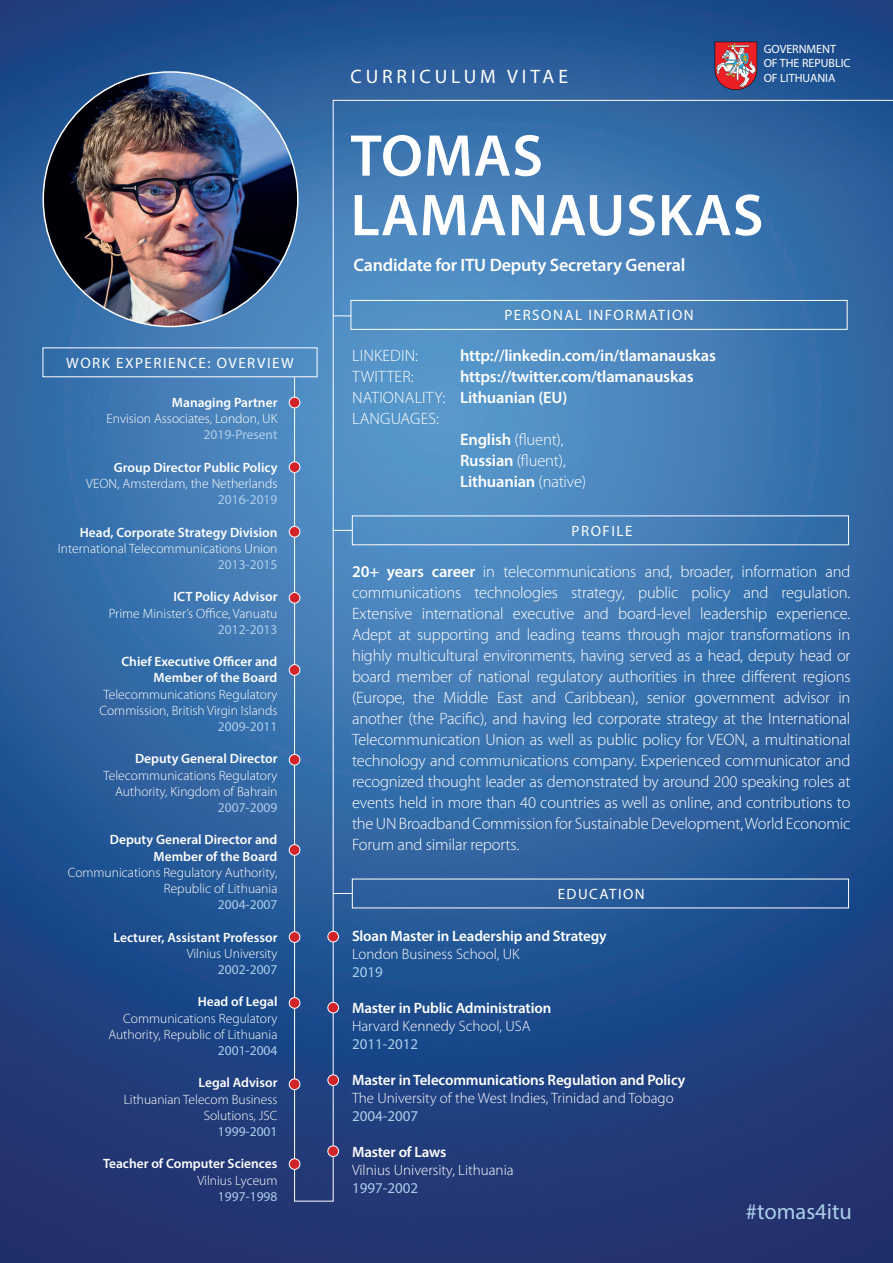
<style>
.page{position:relative;width:893px;height:1263px;background:#fff}
.page>*{position:absolute;margin:0;border:0;box-sizing:border-box;transform-origin:0 0}
.t1{font:600 59.55px/59.6px "Myriad Pro";letter-spacing:.015em;color:#fff}
.t2{font:22.5px "Myriad Pro";color:#accdeb}
.t3{font:19.5px "Myriad Pro";letter-spacing:.2em;color:#fff}
.t4{font:600 18px "Myriad Pro";letter-spacing:-.01em;color:#fff}
.t5{font:300 16.5px/21px "Myriad Pro";letter-spacing:-.01em;color:#fff;text-align:justify}
.t6{font:600 16.5px "Myriad Pro";letter-spacing:-.01em;color:#fff}
.t7{font:300 16.5px "Myriad Pro";letter-spacing:.01em;color:#fff}
.t8{font:300 15px "Myriad Pro";color:#fff}
.t9{font:600 15px "Myriad Pro";letter-spacing:-.01em;color:#fff}
.t10{font:15px "Myriad Pro";letter-spacing:.1em;color:#fff}
.t11{font:15px "Myriad Pro";color:#accdeb}
.t12{font:300 13.5px/16.2px "Myriad Pro";color:#fff;text-align:right}
.t13{font:600 13.5px/16.2px "Myriad Pro";color:#fff;text-align:right}
.t14{font:13.5px "Myriad Pro";color:#accdeb}
.t15{font:12px/14.4px "Myriad Pro";color:#fff}
.s1{font-weight:300}
.s2{font-weight:600}
</style>
<div class="page">
<img style="left:0;top:0;width:893px;height:1263px">
<hr style="left:294px;top:377px;width:1px;height:824px;background:#fff">
<div style="left:43px;top:347px;width:274px;height:30px;border:1px solid #fff"></div>
<div style="left:289px;top:397px;width:11px;height:11px;background:#d1232a;border-radius:50%"></div>
<div style="left:289px;top:397px;width:11px;height:11px;border:1px solid #fff;border-radius:50%"></div>
<div style="left:289px;top:462px;width:11px;height:10px;background:#d1232a;border-radius:50%"></div>
<div style="left:289px;top:461px;width:11px;height:12px;border:1px solid #fff;border-radius:50%"></div>
<div style="left:289px;top:526px;width:11px;height:11px;background:#d1232a;border-radius:50%"></div>
<div style="left:289px;top:526px;width:11px;height:11px;border:1px solid #fff;border-radius:50%"></div>
<div style="left:289px;top:592px;width:11px;height:11px;background:#d1232a;border-radius:50%"></div>
<div style="left:289px;top:592px;width:11px;height:12px;border:1px solid #fff;border-radius:50%"></div>
<div style="left:289px;top:665px;width:11px;height:10px;background:#d1232a;border-radius:50%"></div>
<div style="left:289px;top:664px;width:11px;height:12px;border:1px solid #fff;border-radius:50%"></div>
<div style="left:289px;top:754px;width:11px;height:11px;background:#d1232a;border-radius:50%"></div>
<div style="left:289px;top:754px;width:11px;height:11px;border:1px solid #fff;border-radius:50%"></div>
<div style="left:289px;top:845px;width:11px;height:10px;background:#d1232a;border-radius:50%"></div>
<div style="left:289px;top:844px;width:11px;height:12px;border:1px solid #fff;border-radius:50%"></div>
<div style="left:289px;top:932px;width:11px;height:10px;background:#d1232a;border-radius:50%"></div>
<div style="left:289px;top:931px;width:11px;height:12px;border:1px solid #fff;border-radius:50%"></div>
<div style="left:289px;top:997px;width:11px;height:11px;background:#d1232a;border-radius:50%"></div>
<div style="left:289px;top:997px;width:11px;height:12px;border:1px solid #fff;border-radius:50%"></div>
<div style="left:289px;top:1079px;width:11px;height:10px;background:#d1232a;border-radius:50%"></div>
<div style="left:289px;top:1078px;width:11px;height:12px;border:1px solid #fff;border-radius:50%"></div>
<div style="left:289px;top:1159px;width:11px;height:10px;background:#d1232a;border-radius:50%"></div>
<div style="left:289px;top:1158px;width:11px;height:12px;border:1px solid #fff;border-radius:50%"></div>
<div style="left:350px;top:300px;width:498px;height:30px;border:1px solid #fff"></div>
<div style="left:352px;top:515px;width:497px;height:30px;border:1px solid #fff"></div>
<hr style="left:333px;top:101px;width:1px;height:1100px;background:#fff">
<svg style="left:334px;top:530px;width:18px;height:1px"></svg>
<svg style="left:333px;top:315px;width:18px;height:1px"></svg>
<svg style="left:334px;top:893px;width:18px;height:1px"></svg>
<hr style="left:294px;top:1201px;width:40px;height:1px;background:#fff">
<div style="left:328px;top:931px;width:10px;height:11px;background:#d1232a;border-radius:50%"></div>
<div style="left:327px;top:931px;width:12px;height:11px;border:1px solid #fff;border-radius:50%"></div>
<div style="left:328px;top:1002px;width:10px;height:11px;background:#d1232a;border-radius:50%"></div>
<div style="left:327px;top:1002px;width:12px;height:11px;border:1px solid #fff;border-radius:50%"></div>
<div style="left:328px;top:1075px;width:10px;height:10px;background:#d1232a;border-radius:50%"></div>
<div style="left:327px;top:1074px;width:12px;height:12px;border:1px solid #fff;border-radius:50%"></div>
<div style="left:328px;top:1146px;width:10px;height:10px;background:#d1232a;border-radius:50%"></div>
<div style="left:327px;top:1145px;width:12px;height:12px;border:1px solid #fff;border-radius:50%"></div>
<hr style="left:333px;top:100px;width:560px;height:1px;background:#fff">
<svg style="left:715px;top:42px;width:42px;height:48px;background:#bb6068"></svg>
<img style="left:43px;top:72px;width:255px;height:254px;border-radius:127px">
<p class="t10" style="left:66px;top:353px;width:229px">WORK EXPERIENCE: OVERVIEW</p>
<p class="t13" style="left:172px;top:394px;width:107px">Managing Partner</p>
<p class="t12" style="left:107px;top:411px;width:172px">Envision Associates, London, UK</p>
<p class="t14" style="left:204px;top:426px;width:75px">2019-Present</p>
<p class="t13" style="left:114px;top:459px;width:165px">Group Director Public Policy</p>
<p class="t12" style="left:86px;top:475px;width:193px">VEON, Amsterdam, the Netherlands</p>
<p class="t14" style="left:218px;top:491px;width:61px">2016-2019</p>
<p class="t13" style="left:80px;top:523px;width:199px">Head, Corporate Strategy Division</p>
<p class="t12" style="left:58px;top:540px;width:221px">International Telecommunications Union</p>
<p class="t14" style="left:218px;top:556px;width:61px">2013-2015</p>
<p class="t13" style="left:174px;top:588px;width:105px">ICT Policy Advisor</p>
<p class="t12" style="left:109px;top:605px;width:170px">Prime Minister’s Office, Vanuatu</p>
<p class="t14" style="left:218px;top:621px;width:61px">2012-2013</p>
<p class="t13" style="left:121px;top:653px;width:158px">Chief Executive Officer and<br>Member of the Board</p>
<p class="t12" style="left:99px;top:686px;width:179px;text-align:left">Telecommunications Regulatory<br>Commission, British Virgin Islands</p>
<p class="t14" style="left:218px;top:718px;width:61px">2009-2011</p>
<p class="t13" style="left:135px;top:750px;width:144px">Deputy General Director</p>
<p class="t12" style="left:103px;top:767px;width:175px">Telecommunications Regulatory<br>Authority, Kingdom of Bahrain</p>
<p class="t14" style="left:218px;top:799px;width:61px">2007-2009</p>
<p class="t13" style="left:110px;top:831px;width:169px">Deputy General Director and<br>Member of the Board</p>
<p class="t12" style="left:68px;top:864px;width:211px">Communications Regulatory Authority,<br>Republic of Lithuania</p>
<p class="t14" style="left:218px;top:896px;width:61px">2004-2007</p>
<p class="t13" style="left:114px;top:928px;width:165px">Lecturer, Assistant Professor</p>
<p class="t12" style="left:187px;top:945px;width:92px">Vilnius University</p>
<p class="t14" style="left:218px;top:961px;width:61px">2002-2007</p>
<p class="t13" style="left:198px;top:993px;width:81px">Head of Legal</p>
<p class="t12" style="left:108px;top:1010px;width:171px">Communications Regulatory<br>Authority, Republic of Lithuania</p>
<p class="t14" style="left:218px;top:1042px;width:61px">2001-2004</p>
<p class="t13" style="left:199px;top:1074px;width:80px">Legal Advisor</p>
<p class="t12" style="left:124px;top:1091px;width:155px">Lithuanian Telecom Business<br>Solutions, JSC</p>
<p class="t14" style="left:218px;top:1123px;width:61px">1999-2001</p>
<p class="t13" style="left:103px;top:1155px;width:176px">Teacher of Computer Sciences</p>
<p class="t12" style="left:197px;top:1172px;width:82px">Vilnius Lyceum</p>
<p class="t14" style="left:218px;top:1188px;width:61px">1997-1998</p>
<p class="t3" style="left:350px;top:65px;width:219px">CURRICULUM VITAE</p>
<p class="t15" style="left:764px;top:42px;width:88px">GOVERNMENT<br>OF THE REPUBLIC<br>OF LITHUANIA</p>
<h1 class="t1" style="left:350px;top:124px;width:415px">TOMAS<br>LAMANAUSKAS</h1>
<p class="t4" style="left:353px;top:253px;width:333px">Candidate for ITU Deputy Secretary General</p>
<p class="t10" style="left:504px;top:306px;width:191px">PERSONAL INFORMATION</p>
<p class="t7" style="left:352px;top:347px;width:68px">LINKEDIN:</p>
<p class="t6" style="left:460px;top:345px;width:257px">http://linkedin.com/in/tlamanauskas</p>
<p class="t7" style="left:352px;top:368px;width:63px">TWITTER:</p>
<p class="t6" style="left:460px;top:366px;width:235px">https://twitter.com/tlamanauskas</p>
<p class="t6" style="left:352px;top:387px;width:217px"><span class="s1">NATIONALITY:</span> Lithuanian (EU)</p>
<p class="t7" style="left:352px;top:410px;width:88px">LANGUAGES:</p>
<p class="t5" style="left:460px;top:430px;width:105px"><span class="s2">English</span> (fluent),</p>
<p class="t5" style="left:460px;top:451px;width:107px"><span class="s2">Russian</span> (fluent),</p>
<p class="t6" style="left:460px;top:471px;width:128px">Lithuanian <span class="s1">(native)</span></p>
<p class="t10" style="left:572px;top:521px;width:62px">PROFILE</p>
<p class="t5" style="left:352px;top:561px;width:500px"><span class="s2">20+ years career</span> in telecommunications and, broader, information and communications technologies strategy, public policy and regulation.<br>Extensive international executive and board-level leadership experience.<br>Adept at supporting and leading teams through major transformations in highly multicultural environments, having served as a head, deputy head or board member of national regulatory authorities in three different regions (Europe, the Middle East and Caribbean), senior government advisor in another (the Pacific), and having led corporate strategy at the International Telecommunication Union as well as public policy for VEON, a multinational technology and communications company. Experienced communicator and recognized thought leader as demonstrated by around 200 speaking roles at events held in more than 40 countries as well as online, and contributions to the UN Broadband Commission for Sustainable Development, World Economic Forum and similar reports.</p>
<p class="t10" style="left:558px;top:885px;width:89px">EDUCATION</p>
<p class="t9" style="left:352px;top:926px;width:256px">Sloan Master in Leadership and Strategy</p>
<p class="t8" style="left:352px;top:945px;width:169px">London Business School, UK</p>
<p class="t11" style="left:352px;top:962px;width:32px">2019</p>
<p class="t9" style="left:352px;top:998px;width:201px">Master in Public Administration</p>
<p class="t8" style="left:352px;top:1017px;width:180px">Harvard Kennedy School, USA</p>
<p class="t11" style="left:352px;top:1034px;width:68px">2011-2012</p>
<p class="t9" style="left:352px;top:1070px;width:335px">Master in Telecommunications Regulation and Policy</p>
<p class="t8" style="left:352px;top:1089px;width:323px">The University of the West Indies, Trinidad and Tobago</p>
<p class="t11" style="left:352px;top:1106px;width:68px">2004-2007</p>
<p class="t9" style="left:352px;top:1142px;width:96px">Master of Laws</p>
<p class="t8" style="left:352px;top:1161px;width:163px">Vilnius University, Lithuania</p>
<p class="t11" style="left:352px;top:1178px;width:68px">1997-2002</p>
<h2 class="t2" style="left:746px;top:1198px;width:108px">#tomas4itu</h2>
</div>
